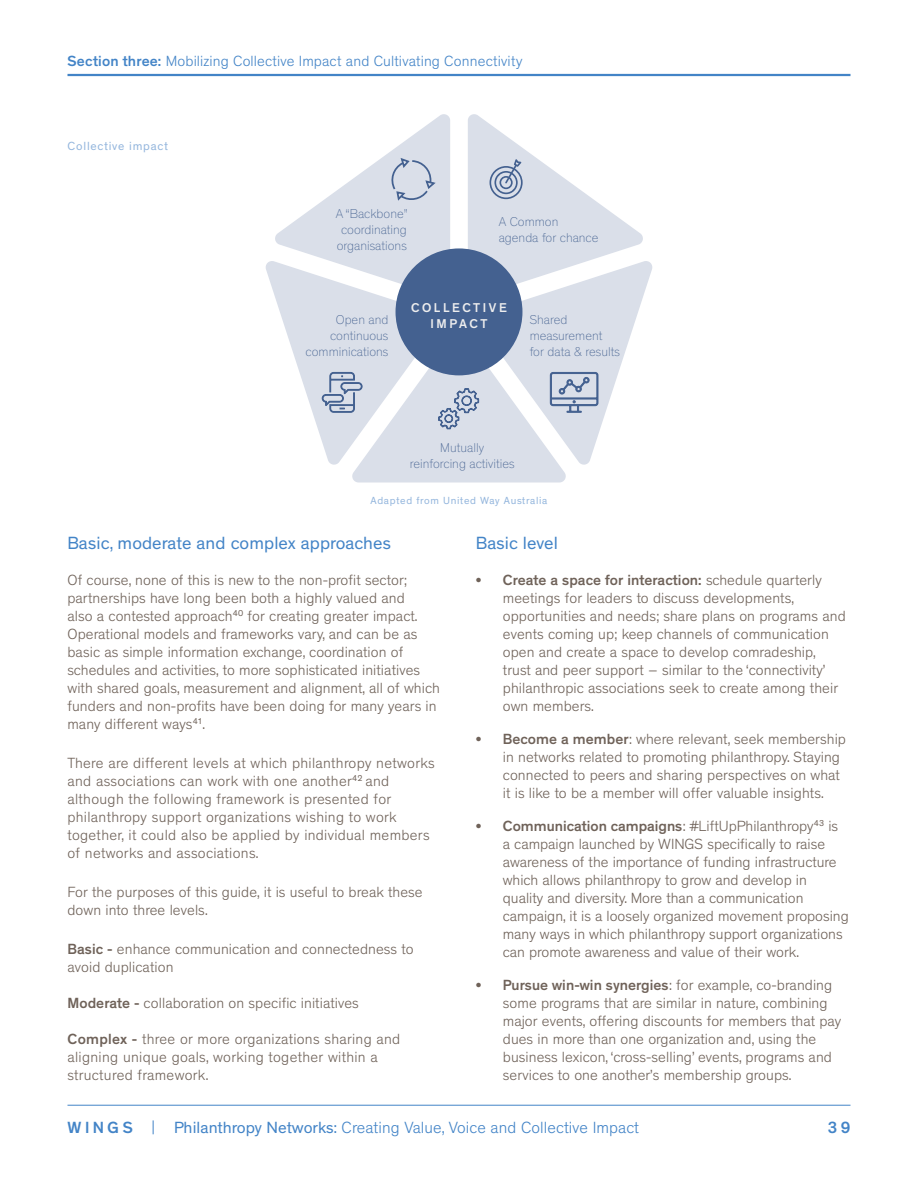
<style>
.page{position:relative;width:918px;height:1188px;background:#fff}
.page>*{position:absolute;margin:0;border:0;box-sizing:border-box;transform-origin:0 0}
.t1{font:18px "Theinhardt";letter-spacing:.005em;color:#4384c7}
.t2{font:300 16.5px "Theinhardt";letter-spacing:.005em;color:#4384c7}
.t3{font:500 16.5px "Theinhardt";color:#4384c7}
.t4{font:300 15px/18px "Theinhardt";letter-spacing:.005em;color:#6f6259}
.t5{font:300 15px "Theinhardt";letter-spacing:.01em;color:#4384c7}
.t6{font:100 13.05px/15.9px "Theinhardt";color:#446190}
.t7{font:500 13.05px/15.6px "Theinhardt";letter-spacing:.2em;color:#ededee;text-align:center}
.t8{font:12px "Theinhardt";letter-spacing:.065em;color:#94b6dd}
.t9{font:10.5px "Theinhardt";letter-spacing:.065em;color:#94b6dd}
.s1{font-weight:500}
.s2{font-weight:400}
</style>
<div class="page">
<hr style="left:68px;top:74px;width:782px;height:2px;background:#4384c7">
<hr style="left:68px;top:1105px;width:782px;height:1px;background:#4384c7">
<svg style="left:265px;top:114px;width:388px;height:369px;fill:#dadfe9"></svg>
<div style="left:396px;top:248px;width:126px;height:127px;background:#446190;border-radius:50%"></div>
<svg style="left:490px;top:159px;width:33px;height:40px"></svg>
<svg style="left:550px;top:372px;width:48px;height:41px;background:#abb7cd"></svg>
<svg style="left:437px;top:388px;width:43px;height:49px;background:#bec7d8"></svg>
<svg style="left:322px;top:372px;width:41px;height:41px;background:#afbacf"></svg>
<svg style="left:390px;top:159px;width:46px;height:43px;background:#c5cedd"></svg>
<p class="t5" style="left:68px;top:52px;width:457px"><span class="s1">Section three:</span> Mobilizing Collective Impact and Cultivating Connectivity</p>
<p class="t8" style="left:68px;top:139px;width:102px">Collective impact</p>
<p class="t6" style="left:336px;top:206px;width:74px;text-align:center">A “Backbone” coordinating organisations</p>
<p class="t6" style="left:499px;top:214px;width:101px">A Common agenda for chance</p>
<p class="t6" style="left:306px;top:312px;width:84px;text-align:right">Open and continuous comminications</p>
<p class="t7" style="left:411px;top:300px;width:97px">COLLECTIVE<br>IMPACT</p>
<p class="t6" style="left:530px;top:312px;width:92px">Shared measurement<br>for data &amp; results</p>
<p class="t6" style="left:410px;top:440px;width:106px;text-align:center">Mutually<br>reinforcing activities</p>
<p class="t9" style="left:371px;top:494px;width:178px">Adapted from United Way Australia</p>
<p class="t1" style="left:68px;top:532px;width:325px">Basic, moderate and complex approaches</p>
<p class="t4" style="left:67px;top:571px;width:374px">Of course, none of this is new to the non-profit sector; partnerships have long been both a highly valued and<br>also a contested approach<sup>40</sup> for creating greater impact.<br>Operational models and frameworks vary, and can be as basic as simple information exchange, coordination of schedules and activities, to more sophisticated initiatives with shared goals, measurement and alignment, all of which funders and non-profits have been doing for many years in many different ways<sup>41</sup>.</p>
<p class="t4" style="left:68px;top:754px;width:369px">There are different levels at which philanthropy networks and associations can work with one another<sup>42</sup> and although the following framework is presented for philanthropy support organizations wishing to work together, it could also be applied by individual members of networks and associations.</p>
<p class="t4" style="left:68px;top:883px;width:357px">For the purposes of this guide, it is useful to break these down into three levels.</p>
<p class="t4" style="left:68px;top:940px;width:348px"><span class="s1">Basic -</span> enhance communication and connectedness to avoid duplication</p>
<p class="t4" style="left:68px;top:994px;width:293px"><span class="s1">Moderate -</span> collaboration on specific initiatives</p>
<p class="t4" style="left:68px;top:1030px;width:334px"><span class="s1">Complex -</span> three or more organizations sharing and aligning unique goals, working together within a structured framework.</p>
<p class="t1" style="left:476px;top:532px;width:84px">Basic level</p>
<p class="t4" style="left:503px;top:571px;width:344px;text-indent:-27px"><span class="s1">• Create a space for interaction:</span> schedule quarterly meetings for leaders to discuss developments, opportunities and needs; share plans on programs and events coming up; keep channels of communication open and create a space to develop comradeship, trust and peer support – similar to the ‘connectivity’ philanthropic associations seek to create among their own members.</p>
<p class="t4" style="left:503px;top:730px;width:345px;text-indent:-27px"><span class="s1">• Become a member</span>: where relevant, seek membership in networks related to promoting philanthropy. Staying connected to peers and sharing perspectives on what it is like to be a member will offer valuable insights.</p>
<p class="t4" style="left:503px;top:817px;width:347px;text-indent:-27px"><span class="s1">• Communication campaigns</span>: #LiftUpPhilanthropy<sup>43</sup> is a campaign launched by WINGS specifically to raise awareness of the importance of funding infrastructure which allows philanthropy to grow and develop in quality and diversity. More than a communication campaign, it is a loosely organized movement proposing many ways in which philanthropy support organizations can promote awareness and value of their work.</p>
<p class="t4" style="left:503px;top:976px;width:340px;text-indent:-27px"><span class="s1">• Pursue win-win synergies</span>: for example, co-branding some programs that are similar in nature, combining major events, offering discounts for members that pay dues in more than one organization and, using the business lexicon, ‘cross-selling’ events, programs and services to one another’s membership groups.</p>
<p class="t2" style="left:68px;top:1118px;width:573px"><span class="s1">W I N G S</span> | <span class="s2">Philanthropy Networks:</span> Creating Value, Voice and Collective Impact</p>
<p class="t3" style="left:828px;top:1117px;width:24px">39</p>
</div>
